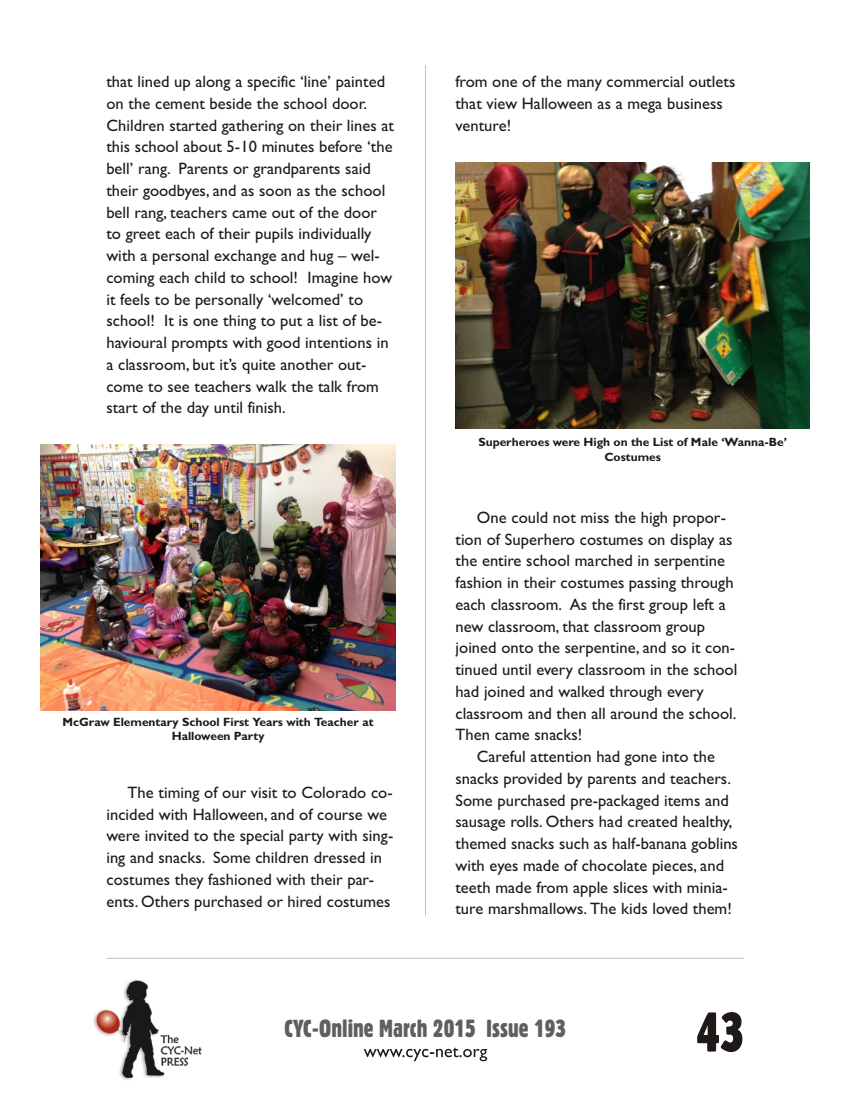
<style>
.page{position:relative;width:851px;height:1107px;background:#fff}
.page>*{position:absolute;margin:0;border:0;box-sizing:border-box;transform-origin:0 0}
.t1{font:54px "Gothic 821 Cn BT";color:#1f1a17}
.t2{font:24px "Gothic 821 Cn BT";color:#615e5c}
.t3{font:16.5px/21.8px "Gill Sans";color:#1f1a17}
.t4{font:700 12px/14.7px "Gill Sans";color:#1f1a17;text-align:center}
</style>
<div class="page">
<hr style="left:425px;top:65px;width:1px;height:851px;background:#c2c2c2">
<hr style="left:106px;top:958px;width:638px;height:1px;background:#c2c2c2">
<svg style="left:364px;top:1047px;width:123px;height:14px"></svg>
<img style="left:93px;top:980px;width:108px;height:100px">
<img style="left:41px;top:444px;width:354px;height:266px">
<img style="left:455px;top:163px;width:354px;height:265px">
<p class="t3" style="left:106px;top:72px;width:289px">that lined up along a specific ‘line’ painted on the ce ment be side the school door.<br>Chil dren started gath er ing on their lines at this school about 5-10 minutes before ‘the bell’ rang. Parents or grand parents said their good byes, and as soon as the school bell rang, teach ers came out of the door to greet each of their pu pils in di vidu ally with a per sonal ex change and hug – wel - com ing each child to school! Imag ine how it feels to be per son ally ‘wel comed’ to school! It is one thing to put a list of be - hav ioural prompts with good in ten tions in a classroom, but it’s quite an other out - come to see teach ers walk the talk from start of the day until finish.</p>
<p class="t4" style="left:62px;top:716px;width:312px">McGraw Elementary School First Years with Teacher at<br>Halloween Party</p>
<p class="t3" style="left:106px;top:783px;width:288px;text-indent:21px">The tim ing of our visit to Col o rado co - in cided with Hal loween, and of course we were invited to the spe cial party with sing - ing and snacks. Some chil dren dressed in costumes they fash ioned with their par&shy;ents. Oth ers purchased or hired cos tumes</p>
<p class="t3" style="left:455px;top:72px;width:281px">from one of the many com mercial out lets that view Hal loween as a mega business venture!</p>
<p class="t4" style="left:478px;top:436px;width:310px">Superheroes were High on the List of Male ‘Wanna-Be’<br>Costumes</p>
<p class="t3" style="left:455px;top:508px;width:283px;text-indent:21px">One could not miss the high pro por&shy;tion of Superhero cos tumes on dis play as the en tire school marched in ser pen tine fash ion in their costumes passing through each class room. As the first group left a new class room, that class room group joined onto the ser pen tine, and so it con - tin ued until every class room in the school had joined and walked through every classroom and then all around the school.<br>Then came snacks!</p>
<p class="t3" style="left:455px;top:747px;width:284px;text-indent:21px">Care ful atten tion had gone into the snacks provided by parents and teach ers.<br>Some purchased pre-pack aged items and sau sage rolls. Oth ers had cre ated healthy, themed snacks such as half-ba nana gob lins with eyes made of choc o late pieces, and teeth made from apple slices with minia - ture marsh mal lows. The kids loved them!</p>
<h2 class="t2" style="left:284px;top:1018px;width:283px">CYC-On line March 2015 Issue 193</h2>
<h1 class="t1" style="left:696px;top:1011px;width:50px">43</h1>
</div>
